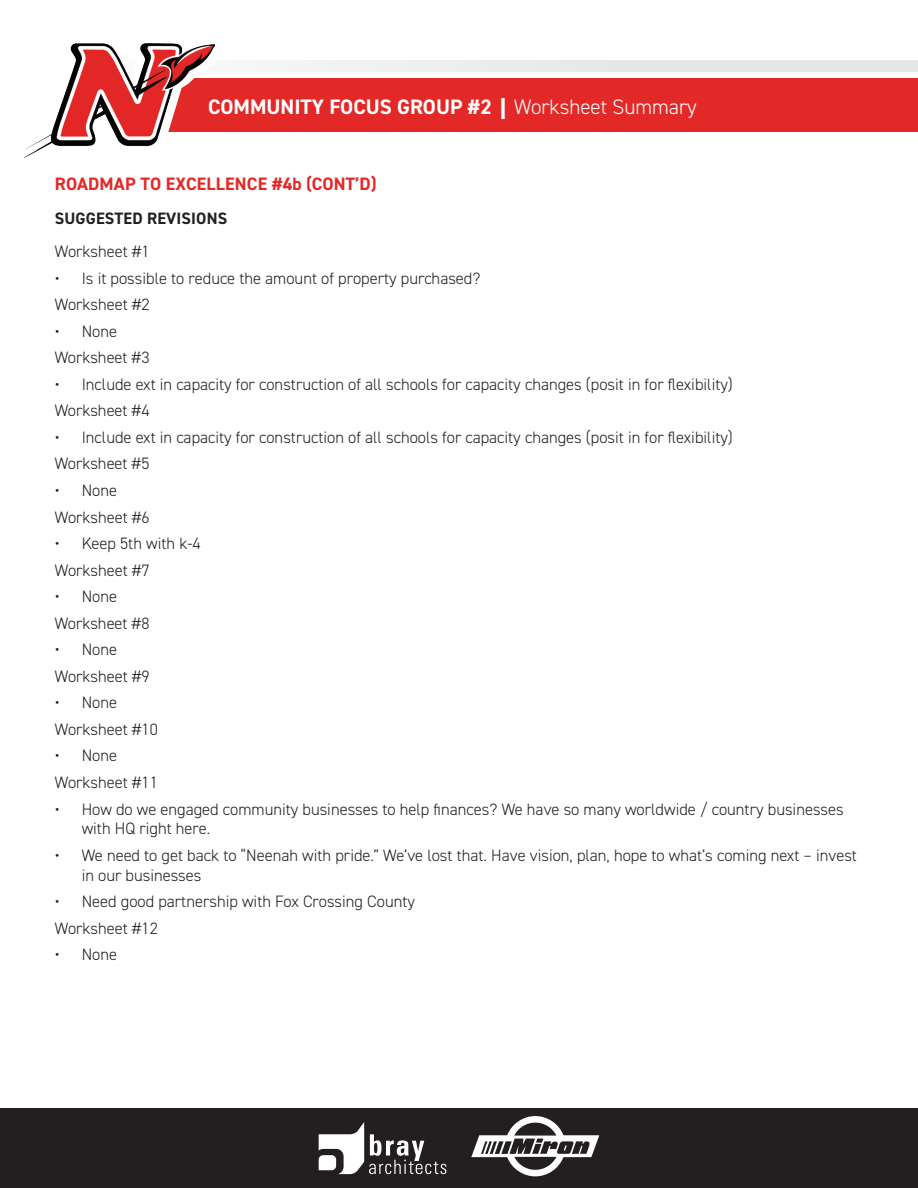
<style>
.page{position:relative;width:918px;height:1188px;background:#fff}
.page>*{position:absolute;margin:0;border:0;box-sizing:border-box;transform-origin:0 0}
.t1{font:700 21px "DIN2014";color:#fff}
.t2{font:700 18px "DIN2014";letter-spacing:.01em;color:#e32927}
.t3{font:300 16.5px/26.5px "DIN2014";color:#231f20}
.t4{font:700 16.5px "DIN2014";letter-spacing:.01em;color:#231f20}
.s1{font-family:"Tablet Gothic Wide"}
.s2{font-weight:300}
</style>
<div class="page">
<div style="left:120px;top:60px;width:798px;height:12px;background:#e6e7e9"></div>
<div style="left:0;top:1108px;width:918px;height:80px;background:#231f20"></div>
<svg style="left:319px;top:1122px;width:127px;height:52px"></svg>
<svg style="left:471px;top:1116px;width:128px;height:61px"></svg>
<div style="left:162px;top:78px;width:756px;height:54px;background:#e32927"></div>
<svg style="left:24px;top:44px;width:214px;height:114px"></svg>
<img style="left:25px;top:43px;width:189px;height:114px">
<p class="t1" style="left:208px;top:92px;width:490px">COMMUNITY FOCUS GROUP #2 <span class="s1">|</span> <span class="s2">Worksheet Summary</span></p>
<p class="t2" style="left:55px;top:172px;width:323px">ROADMAP TO EXCELLENCE #4b (CONT’D)</p>
<p class="t4" style="left:55px;top:207px;width:174px">SUGGESTED REVISIONS</p>
<p class="t3" style="left:55px;top:238px;width:96px">Worksheet #1</p>
<p class="t3" style="left:55px;top:265px;width:427px">• Is it possible to reduce the amount of property purchased?<br>Worksheet #2</p>
<p class="t3" style="left:55px;top:318px;width:96px">• None<br>Worksheet #3</p>
<p class="t3" style="left:55px;top:371px;width:680px">• Include ext in capacity for construction of all schools for capacity changes (posit in for flexibility)<br>Worksheet #4</p>
<p class="t3" style="left:55px;top:424px;width:680px">• Include ext in capacity for construction of all schools for capacity changes (posit in for flexibility)<br>Worksheet #5</p>
<p class="t3" style="left:55px;top:477px;width:96px">• None<br>Worksheet #6</p>
<p class="t3" style="left:55px;top:530px;width:147px">• Keep 5th with k-4<br>Worksheet #7</p>
<p class="t3" style="left:55px;top:583px;width:96px">• None<br>Worksheet #8</p>
<p class="t3" style="left:55px;top:636px;width:96px">• None<br>Worksheet #9</p>
<p class="t3" style="left:55px;top:689px;width:105px">• None<br>Worksheet #10</p>
<p class="t3" style="left:55px;top:743px;width:105px">• None<br>Worksheet #11</p>
<p class="t3" style="left:82px;top:799px;width:764px;line-height:19.8px;text-indent:-27px">• How do we engaged community businesses to help finances? We have so many worldwide / country businesses with HQ right here.</p>
<p class="t3" style="left:82px;top:845px;width:777px;line-height:19.8px;text-indent:-27px">• We need to get back to “Neenah with pride.” We’ve lost that. Have vision, plan, hope to what’s coming next – invest in our businesses</p>
<p class="t3" style="left:55px;top:888px;width:362px">• Need good partnership with Fox Crossing County<br>Worksheet #12</p>
<p class="t3" style="left:55px;top:941px;width:64px">• None</p>
</div>
